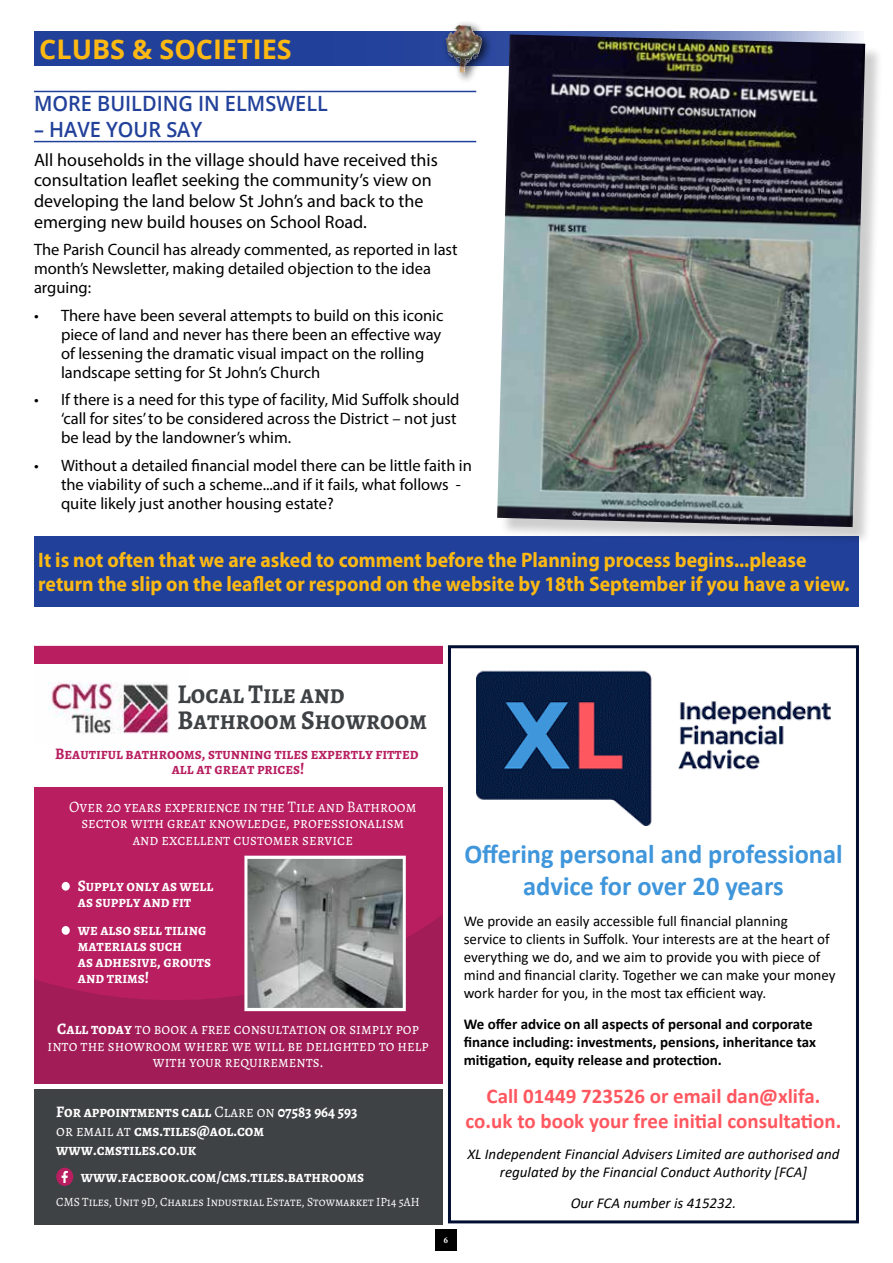
<style>
.page{position:relative;width:893px;height:1263px;background:#fff}
.page>*{position:absolute;margin:0;border:0;box-sizing:border-box;transform-origin:0 0}
.t1{font:700 27.15px/26.2px "Alegreya SC";color:#3f4244;scale:.93 1}
.t2{font:700 27px/32.4px "Calibri";color:#4096db;text-align:center}
.t3{font:700 27px "Open Sans";color:#fdb913}
.t4{font:700 21px/24.2px "Myriad Pro";color:#fdb913;scale:.94 1}
.t5{font:700 21px/25.2px "Calibri";color:#ff575f;text-align:center}
.t6{font:600 21px "Open Sans";color:#21409a;scale:.95 1}
.t7{font:18px/20.7px "Myriad Pro";color:#000}
.t8{font:16.5px/18.9px "Myriad Pro";color:#000}
.t9{font:16.05px/16px "Alegreya SC";color:#fff;text-align:center;scale:.93 1}
.t10{font:700 16.05px/16px "Alegreya SC";color:#fff;scale:.93 1}
.t11{font:700 16.05px/15px "Alegreya SC";color:#b81e60;text-align:center;scale:.93 1}
.t12{font:15px/18px "Calibri";color:#000}
.t13{font:700 15px/18px "Calibri";color:#000}
.t14{font:italic 15px/18px "Calibri";color:#000;text-align:center}
.t15{font:12.6px "Alegreya SC";color:#fff;scale:.93 1}
.t16{font:700 condensed 9px "Minion Pro";color:#fff}
.s1{font-weight:700}
.s2{font-weight:400}
</style>
<div class="page">
<div style="left:435px;top:1229px;width:22px;height:21px;background:#000"></div>
<div style="left:34px;top:646px;width:408px;height:449px;background:#a21d58"></div>
<div style="left:34px;top:646px;width:408px;height:354px;background:#b81e60"></div>
<div style="left:34px;top:1086px;width:408px;height:138px;background:#3f4244"></div>
<hr style="left:34px;top:1084px;width:408px;height:4px;background:#fff">
<div style="left:34px;top:664px;width:408px;height:123px;background:#fff"></div>
<svg style="left:244px;top:856px;width:162px;height:155px;background:#909191"></svg>
<img style="left:48px;top:682px;width:121px;height:52px">
<div style="left:56px;top:1168px;width:17px;height:18px;background:#b81e60;border-radius:50%"></div>
<svg style="left:62px;top:1171px;width:6px;height:12px"></svg>
<div style="left:62px;top:882px;width:8px;height:9px;background:#fff;border-radius:50%"></div>
<div style="left:62px;top:926px;width:8px;height:9px;background:#fff;border-radius:50%"></div>
<div style="left:448px;top:645px;width:411px;height:578px;border:3px solid #000e31"></div>
<img style="left:476px;top:670px;width:355px;height:155px">
<hr style="left:34px;top:91px;width:442px;height:1px;background:#21409a">
<hr style="left:34px;top:141px;width:442px;height:1px;background:#21409a">
<div style="left:34px;top:536px;width:825px;height:70px;background:#21409a"></div>
<div style="left:34px;top:32px;width:829px;height:34px;background:#21409a"></div>
<div style="left:441px;top:20px;width:52px;height:64px;background:#000;opacity:.75"></div>
<img style="left:446px;top:25px;width:13px;height:34px">
<div style="left:500px;top:37px;width:384px;height:508px;background:#000;opacity:.2"></div>
<img style="left:497px;top:34px;width:368px;height:493px">
<h2 class="t3" style="left:39px;top:30px;width:254px">CLUBS &amp; SOCIETIES</h2>
<p class="t6" style="left:34px;top:89px;width:311px">MORE BUILDING IN ELMSWELL</p>
<p class="t6" style="left:34px;top:115px;width:179px">– HAVE YOUR SAY</p>
<p class="t7" style="left:34px;top:149px;width:405px">All households in the village should have received this consultation leaflet seeking the community’s view on developing the land below St John’s and back to the emerging new build houses on School Road.</p>
<p class="t8" style="left:34px;top:240px;width:425px">The Parish Council has already commented, as reported in last month’s Newsletter, making detailed objection to the idea arguing:</p>
<p class="t8" style="left:61px;top:305px;width:384px;text-indent:-27px">• There have been several attempts to build on this iconic piece of land and never has there been an effective way of lessening the dramatic visual impact on the rolling landscape setting for St John’s Church</p>
<p class="t8" style="left:61px;top:390px;width:400px;text-indent:-27px">• If there is a need for this type of facility, Mid Suffolk should ‘call for sites’ to be considered across the District – not just be lead by the landowner’s whim.</p>
<p class="t8" style="left:61px;top:455px;width:412px;text-indent:-27px">• Without a detailed financial model there can be little faith in the viability of such a scheme...and if it fails, what follows - quite likely just another housing estate?</p>
<p class="t4" style="left:38px;top:547px;width:864px">It is not often that we are asked to comment before the Planning process begins...please return the slip on the leaflet or respond on the website by 18th September if you have a view.</p>
<h1 class="t1" style="left:177px;top:681px;width:270px">Local Tile and<br>Bathroom Showroom</h1>
<p class="t11" style="left:55px;top:746px;width:392px">Beautiful bathrooms, stunning tiles expertly fitted all at great prices!</p>
<p class="t9" style="left:69px;top:799px;width:375px">Over 20 years experience in the Tile and Bathroom sector with great knowledge, professionalism and excellent customer service</p>
<p class="t10" style="left:78px;top:878px;width:147px">Supply only as well as supply and fit</p>
<p class="t10" style="left:78px;top:921px;width:145px">we also sell tiling materials such<br>as adhesive, grouts and trims!</p>
<p class="t9" style="left:48px;top:1021px;width:411px"><span class="s1">Call today</span> to book a free consultation or simply pop into the showroom where we will be delighted to help with your requirements.</p>
<p class="t10" style="left:56px;top:1102px;width:326px;line-height:19.4px">For appointments call <span class="s2">Clare on</span> 07583 964 593 <span class="s2">or email at</span> cms.tiles@aol.com www.cmstiles.co.uk</p>
<p class="t10" style="left:81px;top:1169px;width:306px">www.facebook.com/cms.tiles.bathrooms</p>
<p class="t15" style="left:56px;top:1194px;width:392px">CMS Tiles, Unit 9D, Charles Industrial Estate, Stowmarket IP14 5AH</p>
<p class="t16" style="left:444px;top:1234px;width:6px">6</p>
<h2 class="t2" style="left:464px;top:837px;width:380px">Offering personal and professional advice for over 20 years</h2>
<p class="t12" style="left:464px;top:912px;width:373px">We provide an easily accessible full financial planning<br>service to clients in Suffolk. Your interests are at the heart of everything we do, and we aim to provide you with piece of mind and financial clarity. Together we can make your money work harder for you, in the most tax efficient way.</p>
<p class="t13" style="left:464px;top:1015px;width:354px">We offer advice on all aspects of personal and corporate finance including: investments, pensions, inheritance tax mitigation, equity release and protection.</p>
<p class="t5" style="left:466px;top:1083px;width:377px">Call 01449 723526 or email dan@xlifa. co.uk to book your free initial consultation.</p>
<p class="t14" style="left:467px;top:1144px;width:374px">XL Independent Financial Advisers Limited are authorised and regulated by the Financial Conduct Authority [FCA]</p>
<p class="t14" style="left:571px;top:1193px;width:167px">Our FCA number is 415232.</p>
</div>
